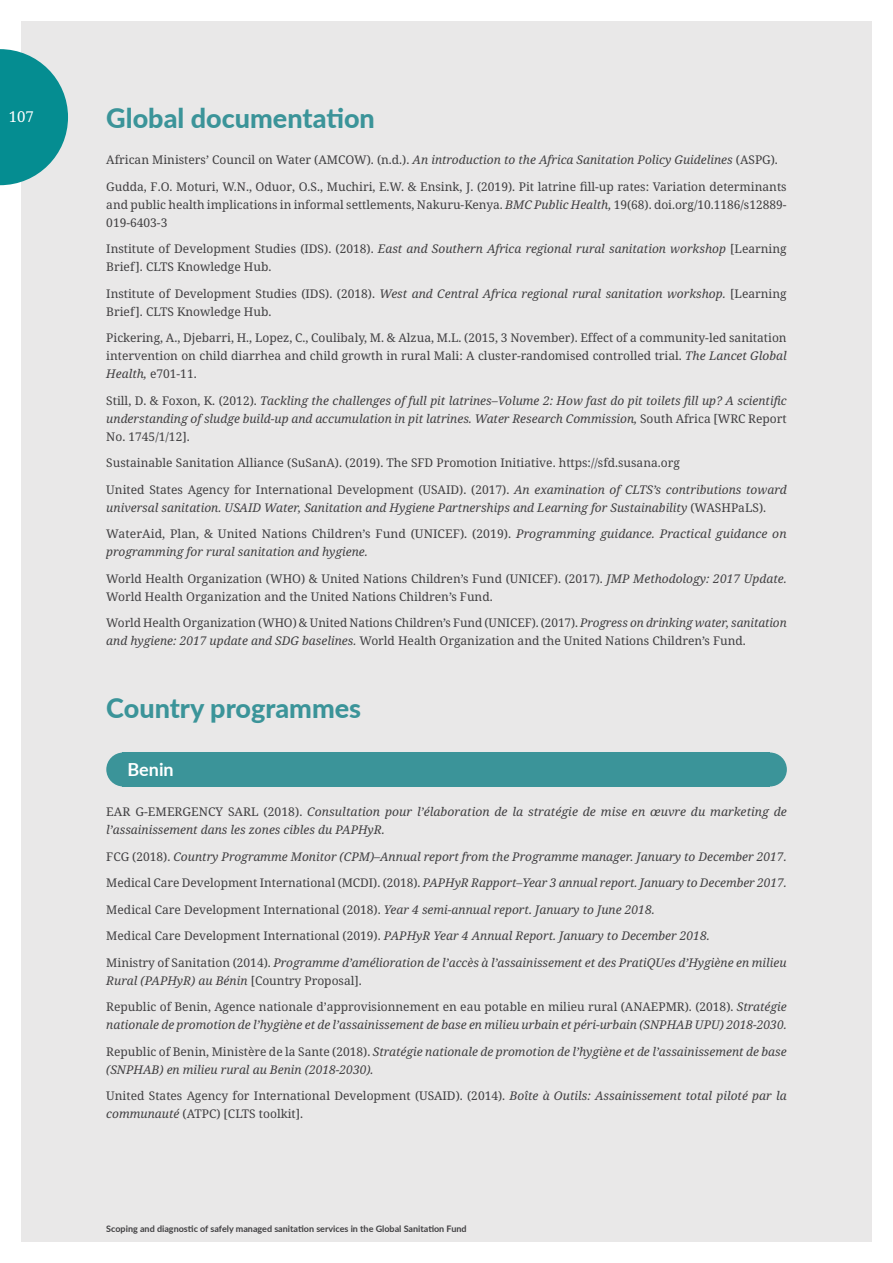
<style>
.page{position:relative;width:893px;height:1263px;background:#fff}
.page>*{position:absolute;margin:0;border:0;box-sizing:border-box;transform-origin:0 0}
.t1{font:800 27px "Lato";color:#3b9499}
.t2{font:700 18px "Lato";color:#fff}
.t3{font:15px "Noto Serif";color:#fff}
.t4{font:italic 12px/18px "Noto Serif";color:#414042}
.t5{font:12px/18px "Noto Serif";color:#414042}
.t6{font:700 9px "Lato";color:#414042}
.s1{font-style:italic}
.s2{font-style:normal}
</style>
<div class="page">
<div style="left:21px;top:21px;width:851px;height:1221px;background:#e9e8e8"></div>
<div style="left:122px;top:752px;width:648px;height:34px;background:#3b9499"></div>
<div style="left:753px;top:752px;width:34px;height:34px;background:#3b9499;border-radius:50%"></div>
<div style="left:106px;top:752px;width:34px;height:34px;background:#3b9499;border-radius:50%"></div>
<svg style="left:0;top:49px;width:68px;height:136px"></svg>
<p class="t3" style="left:9px;top:106px;width:27px">107</p>
<h1 class="t1" style="left:106px;top:98px;width:270px">Global documentation</h1>
<p class="t5" style="left:106px;top:150px;width:673px">African Ministers’ Council on Water (AMCOW). (n.d.). <span class="s1">An introduction to the Africa Sanitation Policy Guidelines</span> (ASPG).</p>
<p class="t5" style="left:106px;top:177px;width:682px;text-align:justify">Gudda, F.O. Moturi, W.N., Oduor, O.S., Muchiri, E.W. &amp; Ensink, J. (2019). Pit latrine fill-up rates: Variation determinants and public health implications in informal settlements, Nakuru-Kenya. <span class="s1">BMC Public Health,</span> 19(68). doi.org/10.1186/s12889- 019-6403-3</p>
<p class="t5" style="left:106px;top:239px;width:682px">Institute of Development Studies (IDS). (2018). <span class="s1">East and Southern Africa regional rural sanitation workshop</span> [Learning<br>Brief]. CLTS Knowledge Hub.</p>
<p class="t5" style="left:106px;top:284px;width:682px">Institute of Development Studies (IDS). (2018). <span class="s1">West and Central Africa regional rural sanitation workshop.</span> [Learning<br>Brief]. CLTS Knowledge Hub.</p>
<p class="t5" style="left:106px;top:328px;width:682px;text-align:justify">Pickering, A., Djebarri, H., Lopez, C., Coulibaly, M. &amp; Alzua, M.L. (2015, 3 November). Effect of a community-led sanitation intervention on child diarrhea and child growth in rural Mali: A cluster-randomised controlled trial. <span class="s1">The Lancet Global Health,</span> e701-11.</p>
<p class="t4" style="left:106px;top:392px;width:682px;text-align:justify"><span class="s2">Still, D. &amp; Foxon, K. (2012).</span> Tackling the challenges of full pit latrines–Volume 2: How fast do pit toilets fill up? A scientific understanding of sludge build-up and accumulation in pit latrines. Water Research Commission, <span class="s2">South Africa [WRC Report No. 1745/1/12].</span></p>
<p class="t5" style="left:106px;top:453px;width:575px">Sustainable Sanitation Alliance (SuSanA). (2019). The SFD Promotion Initiative. https://sfd.susana.org</p>
<p class="t4" style="left:106px;top:481px;width:682px"><span class="s2">United States Agency for International Development (USAID). (2017).</span> An examination of CLTS’s contributions toward universal sanitation. USAID Water, Sanitation and Hygiene Partnerships and Learning for Sustainability <span class="s2">(WASHPaLS).</span></p>
<p class="t4" style="left:106px;top:525px;width:682px"><span class="s2">WaterAid, Plan, &amp; United Nations Children’s Fund (UNICEF). (2019).</span> Programming guidance. Practical guidance on programming for rural sanitation and hygiene.</p>
<p class="t5" style="left:106px;top:569px;width:682px">World Health Organization (WHO) &amp; United Nations Children’s Fund (UNICEF). (2017). <span class="s1">JMP Methodology: 2017 Update.<br></span>World Health Organization and the United Nations Children’s Fund.</p>
<p class="t5" style="left:106px;top:613px;width:682px">World Health Organization (WHO) &amp; United Nations Children’s Fund (UNICEF). (2017). <span class="s1">Progress on drinking water, sanitation and hygiene: 2017 update and SDG baselines.</span> World Health Organization and the United Nations Children’s Fund.</p>
<h1 class="t1" style="left:106px;top:688px;width:256px">Country programmes</h1>
<h2 class="t2" style="left:128px;top:756px;width:48px">Benin</h2>
<p class="t4" style="left:106px;top:803px;width:682px"><span class="s2">EAR G-EMERGENCY SARL (2018).</span> Consultation pour l’élaboration de la stratégie de mise en œuvre du marketing de l’assainissement dans les zones cibles du PAPHyR.</p>
<p class="t4" style="left:106px;top:848px;width:682px"><span class="s2">FCG (2018).</span> Country Programme Monitor (CPM)–Annual report from the Programme manager. January to December 2017.</p>
<p class="t4" style="left:106px;top:874px;width:682px"><span class="s2">Medical Care Development International (MCDI). (2018).</span> PAPHyR Rapport–Year 3 annual report. January to December 2017.</p>
<p class="t5" style="left:106px;top:900px;width:550px">Medical Care Development International (2018). <span class="s1">Year 4 semi-annual report. January to June 2018.</span></p>
<p class="t4" style="left:106px;top:927px;width:605px"><span class="s2">Medical Care Development International (2019).</span> PAPHyR Year 4 Annual Report. January to December 2018.</p>
<p class="t4" style="left:106px;top:954px;width:682px"><span class="s2">Ministry of Sanitation (2014).</span> Programme d’amélioration de l’accès à l’assainissement et des PratiQUes d’Hygiène en milieu<br>Rural (PAPHyR) au Bénin <span class="s2">[Country Proposal].</span></p>
<p class="t4" style="left:106px;top:998px;width:682px"><span class="s2">Republic of Benin, Agence nationale d’approvisionnement en eau potable en milieu rural (ANAEPMR). (2018).</span> Stratégie nationale de promotion de l’hygiène et de l’assainissement de base en milieu urbain et péri-urbain (SNPHAB UPU) 2018-2030.</p>
<p class="t4" style="left:106px;top:1043px;width:682px"><span class="s2">Republic of Benin, Ministère de la Sante (2018).</span> Stratégie nationale de promotion de l’hygiène et de l’assainissement de base (SNPHAB) en milieu rural au Benin (2018-2030).</p>
<p class="t5" style="left:106px;top:1086px;width:682px">United States Agency for International Development (USAID). (2014). <span class="s1">Boîte à Outils: Assainissement total piloté par la communauté</span> (ATPC) [CLTS toolkit].</p>
<p class="t6" style="left:106px;top:1222px;width:362px">Scoping and diagnostic of safely managed sanitation services in the Global Sanitation Fund</p>
</div>
